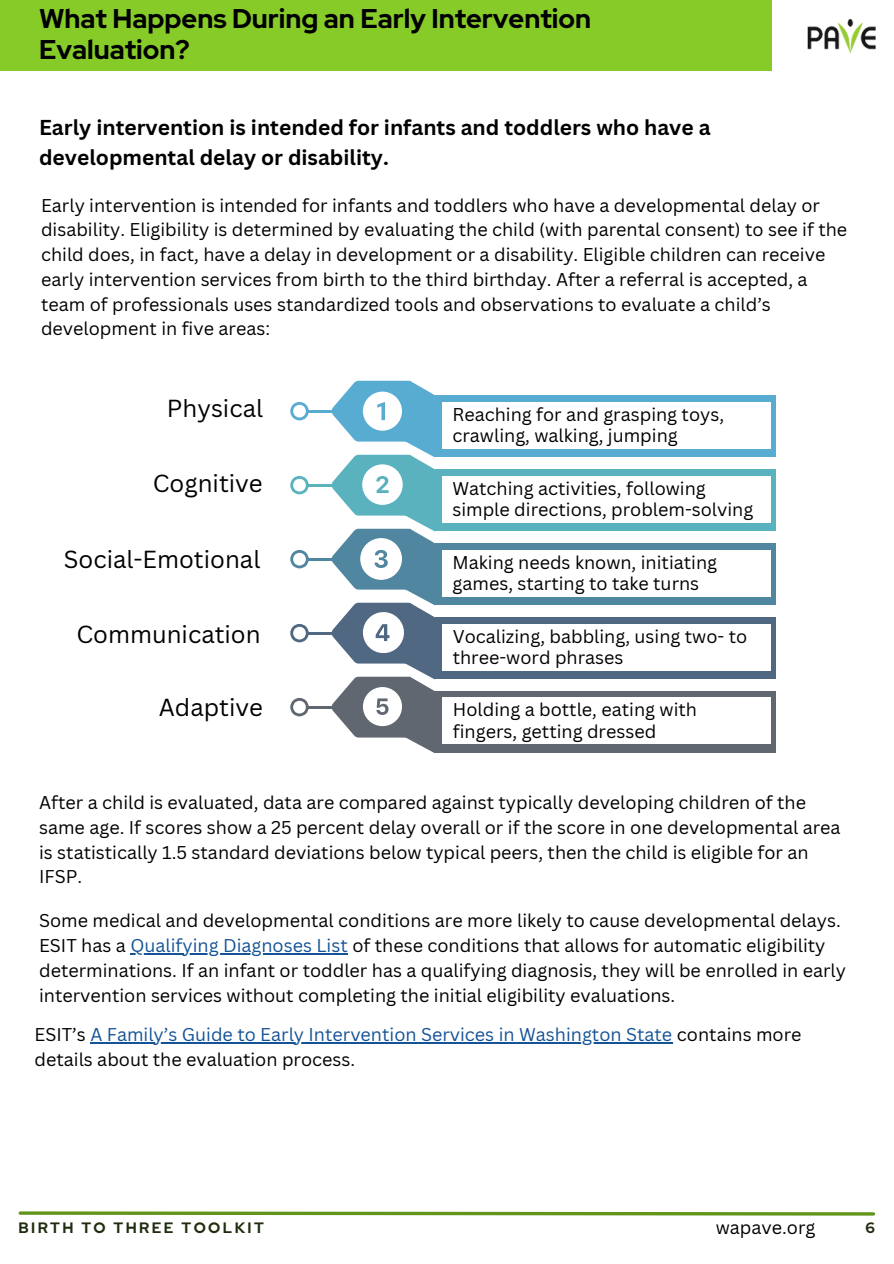
<style>
.page{position:relative;width:894px;height:1264px;background:#fff}
.page>*{position:absolute;margin:0;border:0;box-sizing:border-box;transform-origin:0 0}
.t1{font:700 27px/31.5px "Red Hat Display";color:#000}
.t2{font:24px "Canva Sans";color:#000}
.t3{font:700 21px/29.2px "Canva Sans";color:#000}
.t4{font:18px/24.8px "Canva Sans";color:#000}
.t5{font:18px/24.8px "Canva Sans";color:#145396}
.t6{font:700 15px "Red Hat Display";letter-spacing:.16em;color:#202d10}
.s1{color:#145396}
.s2{color:#000}
</style>
<div class="page">
<hr style="left:90px;top:1041px;width:582px;height:2px;background:#145396">
<hr style="left:130px;top:953px;width:218px;height:1px;background:#145396">
<svg style="left:18px;top:1211px;width:858px;height:5px;background:#93b664"></svg>
<div style="left:0;top:0;width:770px;height:71px;background:#87cb28"></div>
<img style="left:807px;top:20px;width:68px;height:32px">
<hr style="left:306px;top:410px;width:52px;height:2px;background:#58abd1">
<svg style="left:290px;top:402px;width:18px;height:18px"></svg>
<hr style="left:306px;top:484px;width:52px;height:2px;background:#59b2bd">
<svg style="left:290px;top:476px;width:18px;height:18px"></svg>
<hr style="left:306px;top:557px;width:52px;height:3px;background:#50869f">
<svg style="left:290px;top:550px;width:18px;height:18px"></svg>
<hr style="left:306px;top:631px;width:52px;height:3px;background:#506881">
<svg style="left:290px;top:624px;width:18px;height:18px"></svg>
<hr style="left:306px;top:705px;width:52px;height:3px;background:#606770">
<svg style="left:290px;top:698px;width:18px;height:18px"></svg>
<div style="left:435px;top:395px;width:340px;height:62px;background:#58abd1"></div>
<div style="left:435px;top:469px;width:340px;height:62px;background:#59b2bd"></div>
<div style="left:435px;top:543px;width:340px;height:62px;background:#50869f"></div>
<div style="left:435px;top:617px;width:340px;height:62px;background:#506881"></div>
<div style="left:435px;top:691px;width:340px;height:62px;background:#606770"></div>
<svg style="left:331px;top:380px;width:129px;height:374px"></svg>
<div style="left:441px;top:402px;width:329px;height:46px;background:#fff"></div>
<div style="left:441px;top:476px;width:329px;height:46px;background:#fff"></div>
<div style="left:442px;top:550px;width:328px;height:46px;background:#fff"></div>
<div style="left:442px;top:624px;width:328px;height:46px;background:#fff"></div>
<div style="left:442px;top:697px;width:328px;height:46px;background:#fff"></div>
<p class="t1" style="left:39px;top:2px;width:553px">What Happens During an Early Intervention<br>Evaluation?</p>
<p class="t3" style="left:39px;top:112px;width:672px">Early intervention is intended for infants and toddlers who have a developmental delay or disability.</p>
<p class="t4" style="left:41px;top:192px;width:807px">Early intervention is intended for infants and toddlers who have a developmental delay or disability. Eligibility is determined by evaluating the child (with parental consent) to see if the child does, in fact, have a delay in development or a disability. Eligible children can receive early intervention services from birth to the third birthday. After a referral is accepted, a team of professionals uses standardized tools and observations to evaluate a child’s development in five areas:</p>
<p class="t2" style="left:167px;top:391px;width:98px">Physical</p>
<p class="t2" style="left:153px;top:466px;width:111px">Cognitive</p>
<p class="t2" style="left:64px;top:542px;width:198px">Social-Emotional</p>
<p class="t2" style="left:76px;top:617px;width:186px">Communication</p>
<p class="t2" style="left:159px;top:690px;width:105px">Adaptive</p>
<p class="t4" style="left:452px;top:403px;width:273px;line-height:21.3px">Reaching for and grasping toys, crawling, walking, jumping</p>
<p class="t4" style="left:452px;top:477px;width:302px;line-height:21.3px">Watching activities, following simple directions, problem-solving</p>
<p class="t4" style="left:452px;top:551px;width:266px;line-height:21.3px">Making needs known, initiating games, starting to take turns</p>
<p class="t4" style="left:452px;top:625px;width:296px;line-height:21.3px">Vocalizing, babbling, using two- to three-word phrases</p>
<p class="t4" style="left:453px;top:698px;width:245px;line-height:21.3px">Holding a bottle, eating with fingers, getting dressed</p>
<p class="t4" style="left:39px;top:789px;width:802px">After a child is evaluated, data are compared against typically developing children of the same age. If scores show a 25 percent delay overall or if the score in one developmental area is statistically 1.5 standard deviations below typical peers, then the child is eligible for an IFSP.</p>
<p class="t4" style="left:39px;top:908px;width:808px">Some medical and developmental conditions are more likely to cause developmental delays.<br>ESIT has a <span class="s1">Qualifying Diagnoses List</span> of these conditions that allows for automatic eligibility determinations. If an infant or toddler has a qualifying diagnosis, they will be enrolled in early intervention services without completing the initial eligibility evaluations.</p>
<p class="t5" style="left:34px;top:1021px;width:768px"><span class="s2">ESIT’s</span> A Family’s Guide to Early Intervention Services in Washington State <span class="s2">contains more details about the evaluation process.</span></p>
<p class="t6" style="left:18px;top:1218px;width:247px">BIRTH TO THREE TOOLKIT</p>
<p class="t4" style="left:715px;top:1214px;width:101px">wapave.org</p>
<p class="t6" style="left:865px;top:1218px;width:11px">6</p>
</div>
